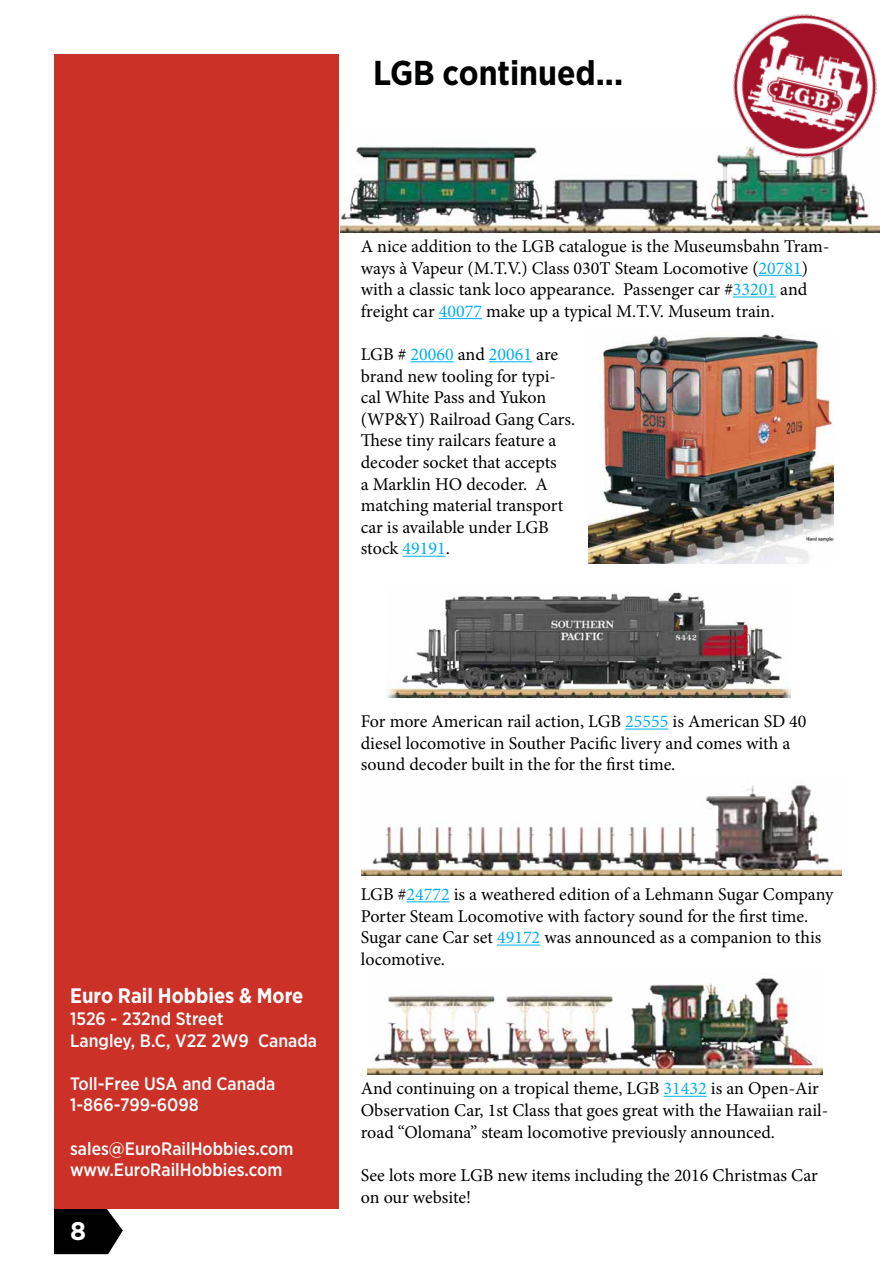
<style>
.page{position:relative;width:893px;height:1263px;background:#fff}
.page>*{position:absolute;margin:0;border:0;box-sizing:border-box;transform-origin:0 0}
.t1{font:700 34.5px "Gotham Narrow";color:#000101}
.t2{font:700 25.5px "Gotham";color:#fff}
.t3{font:700 21px "Gotham Narrow";color:#fff}
.t4{font:18px/21.6px "Minion Pro";color:#000}
.t5{font:500 18px/21.6px "Gotham Narrow";color:#fff}
.s1{color:#00aeef}
</style>
<div class="page">
<svg style="left:54px;top:1209px;width:69px;height:45px"></svg>
<div style="left:54px;top:54px;width:284px;height:1155px;background:#cb3127"></div>
<hr style="left:759px;top:275px;width:43px;height:1px;background:#00aeef">
<hr style="left:733px;top:296px;width:43px;height:1px;background:#00aeef">
<hr style="left:439px;top:318px;width:43px;height:1px;background:#00aeef">
<hr style="left:411px;top:361px;width:43px;height:1px;background:#00aeef">
<hr style="left:489px;top:361px;width:43px;height:1px;background:#00aeef">
<hr style="left:403px;top:556px;width:43px;height:1px;background:#00aeef">
<hr style="left:625px;top:728px;width:43px;height:1px;background:#00aeef">
<hr style="left:406px;top:901px;width:44px;height:1px;background:#00aeef">
<hr style="left:497px;top:944px;width:43px;height:1px;background:#00aeef">
<hr style="left:664px;top:1096px;width:43px;height:1px;background:#00aeef">
<img style="left:367px;top:978px;width:455px;height:96px">
<img style="left:361px;top:785px;width:480px;height:91px">
<img style="left:387px;top:592px;width:403px;height:106px">
<img style="left:588px;top:334px;width:245px;height:229px">
<img style="left:340px;top:146px;width:539px;height:87px">
<img style="left:719px;top:13px;width:160px;height:159px">
<h1 class="t1" style="left:373px;top:50px;width:252px">LGB continued...</h1>
<p class="t4" style="left:361px;top:235px;width:470px">A nice addition to the LGB catalogue is the Museumsbahn Tram&shy;ways à Vapeur (M.T.V.) Class 030T Steam Locomotive (<span class="s1">20781</span>) with a classic tank loco appearance. Passenger car #<span class="s1">33201</span> and freight car <span class="s1">40077</span> make up a typical M.T.V. Museum train.</p>
<p class="t4" style="left:361px;top:343px;width:216px">LGB # <span class="s1">20060</span> and <span class="s1">20061</span> are brand new tooling for typi&shy;cal White Pass and Yukon (WP&amp;Y) Railroad Gang Cars.<br>These tiny railcars feature a decoder socket that accepts<br>a Marklin HO decoder. A matching material transport car is available under LGB stock <span class="s1">49191</span>.</p>
<p class="t4" style="left:361px;top:711px;width:447px">For more American rail action, LGB <span class="s1">25555</span> is American SD 40 diesel locomotive in Souther Pacific livery and comes with a sound decoder built in the for the first time.</p>
<p class="t3" style="left:70px;top:982px;width:235px">Euro Rail Hobbies &amp; More</p>
<p class="t5" style="left:70px;top:1007px;width:248px">1526 - 232nd Street<br>Langley, B.C, V2Z 2W9 Canada</p>
<p class="t5" style="left:70px;top:1072px;width:207px">Toll-Free USA and Canada<br>1-866-799-6098</p>
<p class="t5" style="left:70px;top:1137px;width:225px">sales@EuroRailHobbies.com www.EuroRailHobbies.com</p>
<h2 class="t2" style="left:70px;top:1216px;width:18px">8</h2>
<p class="t4" style="left:361px;top:883px;width:474px">LGB #<span class="s1">24772</span> is a weathered edition of a Lehmann Sugar Company Porter Steam Locomotive with factory sound for the first time.<br>Sugar cane Car set <span class="s1">49172</span> was announced as a companion to this locomotive.</p>
<p class="t4" style="left:361px;top:1078px;width:469px">And continuing on a tropical theme, LGB <span class="s1">31432</span> is an Open-Air<br>Observation Car, 1st Class that goes great with the Hawaiian rail&shy;road “Olomana” steam locomotive previously announced.</p>
<p class="t4" style="left:361px;top:1164px;width:458px">See lots more LGB new items including the 2016 Christmas Car on our website!</p>
</div>
